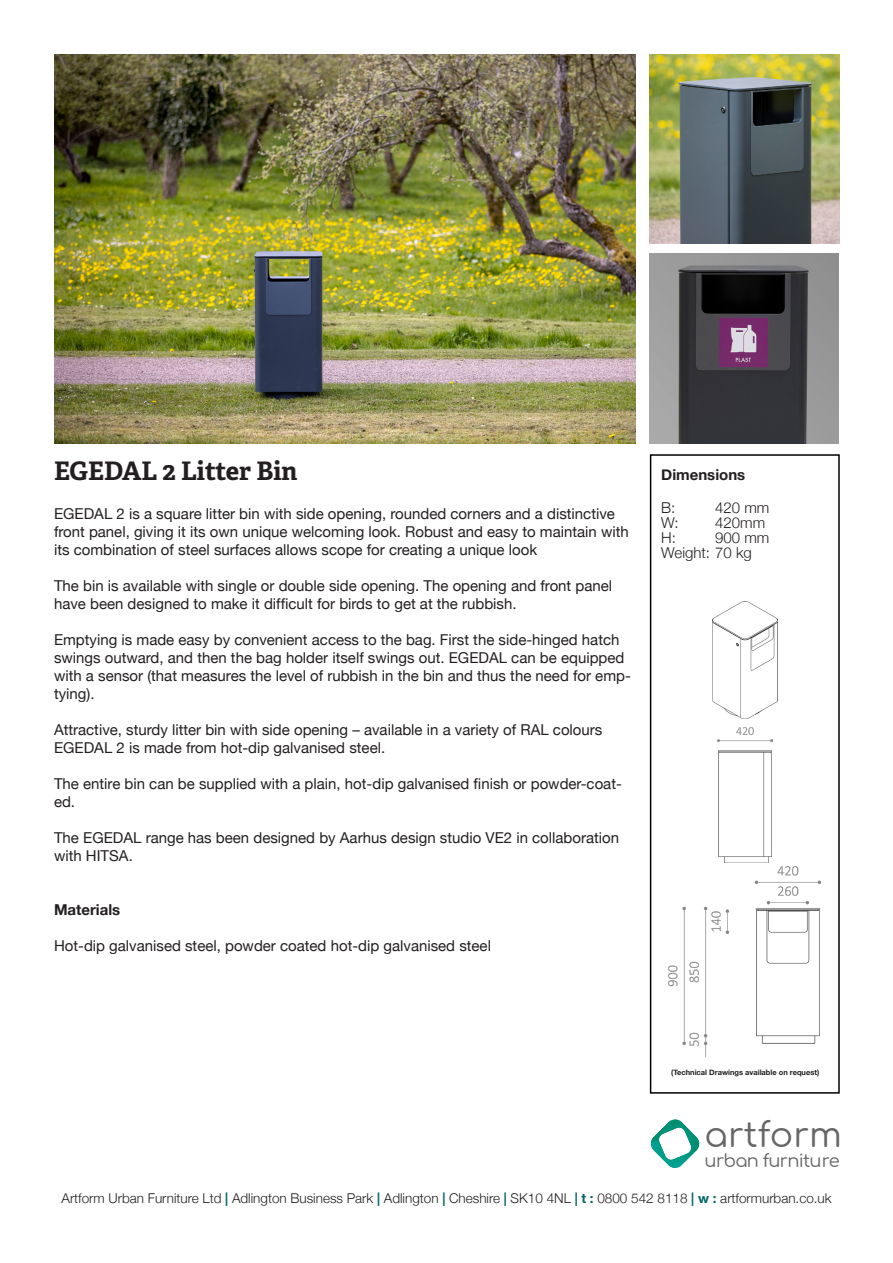
<style>
.page{position:relative;width:893px;height:1263px;background:#fff}
.page>*{position:absolute;margin:0;border:0;box-sizing:border-box;transform-origin:0 0}
.t1{font:34.65px "Comfortaa";color:#666667}
.t2{font:700 25.5px "Adelle Basic";color:#231f20}
.t3{font:17.85px "Comfortaa";letter-spacing:-.04em;color:#666667}
.t4{font:15px/18px "Helvetica Neue";color:#231f20}
.t5{font:300 15px "Helvetica Neue";color:#231f20}
.t6{font:700 15px "Helvetica Neue";color:#231f20}
.t7{font:300 13.5px "Helvetica Neue";color:#231f20}
.t8{font:700 7.5px "Helvetica Neue";color:#231f20}
.s1{font-weight:700;color:#046565}
</style>
<div class="page">
<div style="left:650px;top:454px;width:190px;height:640px;border:2px solid #000"></div>
<img style="left:650px;top:54px;width:189px;height:189px">
<img style="left:649px;top:254px;width:190px;height:189px">
<img style="left:54px;top:54px;width:582px;height:389px">
<img style="left:713px;top:601px;width:65px;height:117px">
<img style="left:669px;top:866px;width:152px;height:190px">
<img style="left:717px;top:727px;width:55px;height:135px">
<svg style="left:651px;top:1119px;width:49px;height:49px"></svg>
<p class="t2" style="left:54px;top:454px;width:245px">EGEDAL 2 Litter Bin</p>
<p class="t4" style="left:54px;top:505px;width:576px">EGEDAL 2 is a square litter bin with side opening, rounded corners and a distinctive front panel, giving it its own unique welcoming look. Robust and easy to maintain with its combination of steel surfaces allows scope for creating a unique look</p>
<p class="t4" style="left:54px;top:577px;width:560px">The bin is available with single or double side opening. The opening and front panel have been designed to make it difficult for birds to get at the rubbish.</p>
<p class="t4" style="left:54px;top:631px;width:578px">Emptying is made easy by convenient access to the bag. First the side-hinged hatch swings outward, and then the bag holder itself swings out. EGEDAL can be equipped with a sensor (that measures the level of rubbish in the bin and thus the need for emp&shy;tying).</p>
<p class="t4" style="left:54px;top:721px;width:550px">Attractive, sturdy litter bin with side opening – available in a variety of RAL colours</p>
<p class="t4" style="left:54px;top:739px;width:333px">EGEDAL 2 is made from hot-dip galvanised steel.</p>
<p class="t4" style="left:54px;top:775px;width:569px">The entire bin can be supplied with a plain, hot-dip galvanised finish or powder-coat&shy;ed.</p>
<p class="t4" style="left:54px;top:829px;width:567px">The EGEDAL range has been designed by Aarhus design studio VE2 in collaboration with HITSA.</p>
<p class="t6" style="left:54px;top:901px;width:68px">Materials</p>
<p class="t4" style="left:54px;top:937px;width:438px">Hot-dip galvanised steel, powder coated hot-dip galvanised steel</p>
<p class="t6" style="left:661px;top:466px;width:86px">Dimensions</p>
<p class="t5" style="left:661px;top:499px;width:16px">B:</p>
<p class="t5" style="left:715px;top:499px;width:56px">420 mm</p>
<p class="t5" style="left:661px;top:514px;width:19px">W:</p>
<p class="t5" style="left:715px;top:514px;width:52px">420mm</p>
<p class="t5" style="left:661px;top:529px;width:16px">H:</p>
<p class="t5" style="left:715px;top:529px;width:56px">900 mm</p>
<p class="t5" style="left:661px;top:544px;width:92px">Weight: 70 kg</p>
<p class="t8" style="left:671px;top:1067px;width:150px">(Technical Drawings available on request)</p>
<p class="t1" style="left:705px;top:1103px;width:139px">artform</p>
<p class="t3" style="left:705px;top:1145px;width:137px">urban furniture</p>
<p class="t7" style="left:62px;top:1190px;width:772px">Artform Urban Furniture Ltd <span class="s1">|</span> Adlington Business Park <span class="s1">|</span> Adlington <span class="s1">|</span> Cheshire <span class="s1">|</span> SK10 4NL <span class="s1">| t :</span> 0800 542 8118 <span class="s1">| w :</span> artformurban.co.uk</p>
</div>
